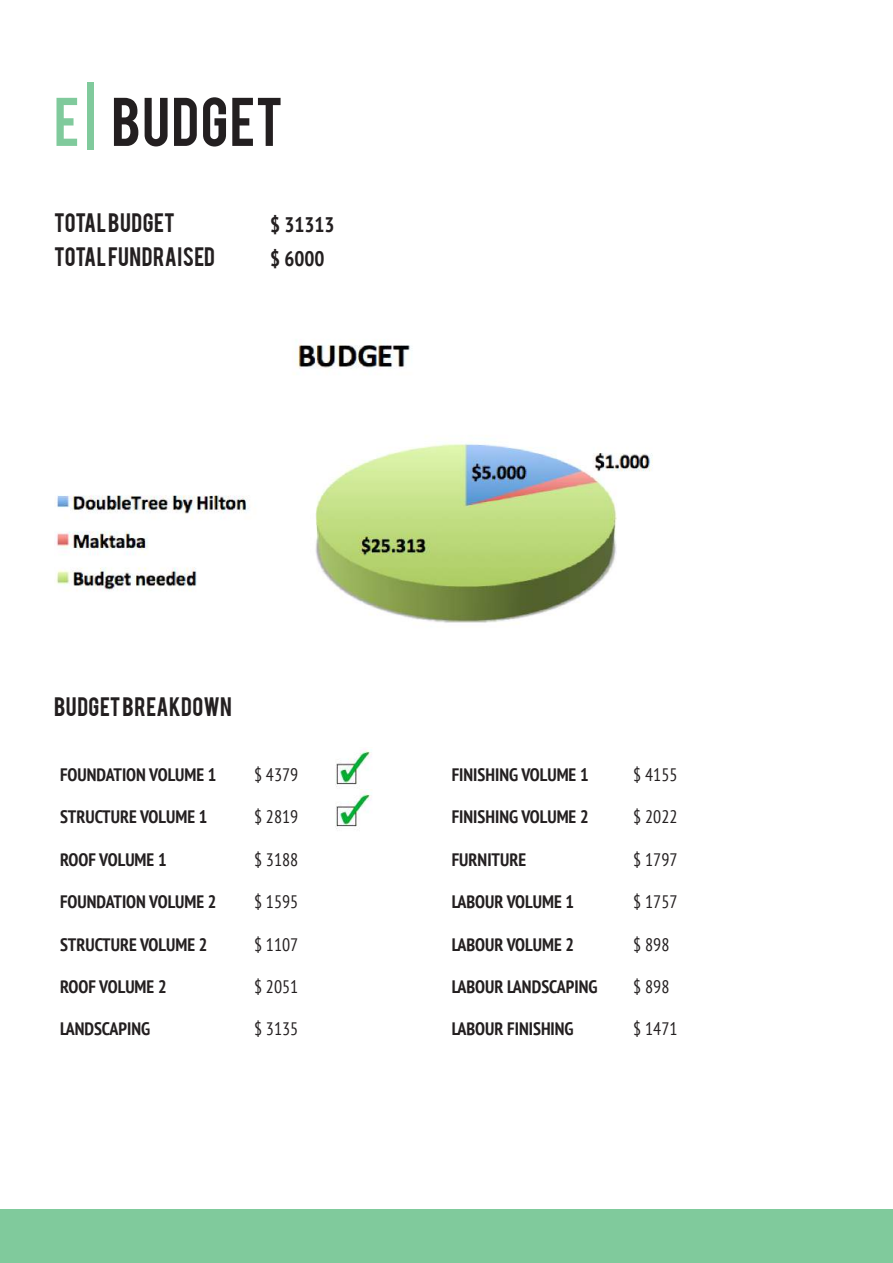
<style>
.page{position:relative;width:893px;height:1263px;background:#fff}
.page>*{position:absolute;margin:0;border:0;box-sizing:border-box;transform-origin:0 0}
.t1{font:54px "Bebas";letter-spacing:.025em;color:#231f20}
.t2{font:21px "Bebas";letter-spacing:.02em;color:#231f20}
.t3{font:700 condensed 21px "PT Sans";color:#231f20}
.t4{font:700 condensed 18px "PT Sans";color:#231f20}
.t5{font:condensed 18px "PT Sans";color:#231f20}
.s1{color:#80ca9c}
</style>
<div class="page">
<div style="left:0;top:1209px;width:893px;height:53px;background:#80ca9c"></div>
<img style="left:55px;top:341px;width:598px;height:283px">
<img style="left:335px;top:749px;width:37px;height:80px">
<h1 class="t1" style="left:54px;top:83px;width:231px"><span class="s1">E |</span> BUDGET</h1>
<p class="t2" style="left:54px;top:207px;width:122px">TOTAL BUDGET</p>
<p class="t3" style="left:270px;top:210px;width:66px">$ 31313</p>
<p class="t2" style="left:54px;top:241px;width:163px">TOTAL FUNDRAISED</p>
<p class="t3" style="left:270px;top:244px;width:56px">$ 6000</p>
<p class="t2" style="left:54px;top:692px;width:179px">BUDGET BREAKDOWN</p>
<p class="t4" style="left:60px;top:762px;width:158px">FOUNDATION VOLUME 1</p>
<p class="t5" style="left:254px;top:763px;width:46px">$ 4379</p>
<p class="t4" style="left:452px;top:762px;width:138px">FINISHING VOLUME 1</p>
<p class="t5" style="left:633px;top:763px;width:46px">$ 4155</p>
<p class="t4" style="left:60px;top:805px;width:149px">STRUCTURE VOLUME 1</p>
<p class="t5" style="left:254px;top:805px;width:46px">$ 2819</p>
<p class="t4" style="left:452px;top:805px;width:138px">FINISHING VOLUME 2</p>
<p class="t5" style="left:633px;top:805px;width:46px">$ 2022</p>
<p class="t4" style="left:60px;top:847px;width:108px">ROOF VOLUME 1</p>
<p class="t5" style="left:254px;top:848px;width:46px">$ 3188</p>
<p class="t4" style="left:452px;top:847px;width:76px">FURNITURE</p>
<p class="t5" style="left:633px;top:848px;width:46px">$ 1797</p>
<p class="t4" style="left:60px;top:890px;width:158px">FOUNDATION VOLUME 2</p>
<p class="t5" style="left:254px;top:890px;width:46px">$ 1595</p>
<p class="t4" style="left:452px;top:890px;width:124px">LABOUR VOLUME 1</p>
<p class="t5" style="left:633px;top:890px;width:46px">$ 1757</p>
<p class="t4" style="left:60px;top:932px;width:149px">STRUCTURE VOLUME 2</p>
<p class="t5" style="left:254px;top:933px;width:46px">$ 1107</p>
<p class="t4" style="left:452px;top:932px;width:124px">LABOUR VOLUME 2</p>
<p class="t5" style="left:633px;top:933px;width:38px">$ 898</p>
<p class="t4" style="left:60px;top:975px;width:108px">ROOF VOLUME 2</p>
<p class="t5" style="left:254px;top:975px;width:46px">$ 2051</p>
<p class="t4" style="left:452px;top:975px;width:147px">LABOUR LANDSCAPING</p>
<p class="t5" style="left:633px;top:975px;width:38px">$ 898</p>
<p class="t4" style="left:60px;top:1017px;width:92px">LANDSCAPING</p>
<p class="t5" style="left:254px;top:1017px;width:46px">$ 3135</p>
<p class="t4" style="left:452px;top:1017px;width:123px">LABOUR FINISHING</p>
<p class="t5" style="left:633px;top:1017px;width:46px">$ 1471</p>
</div>
